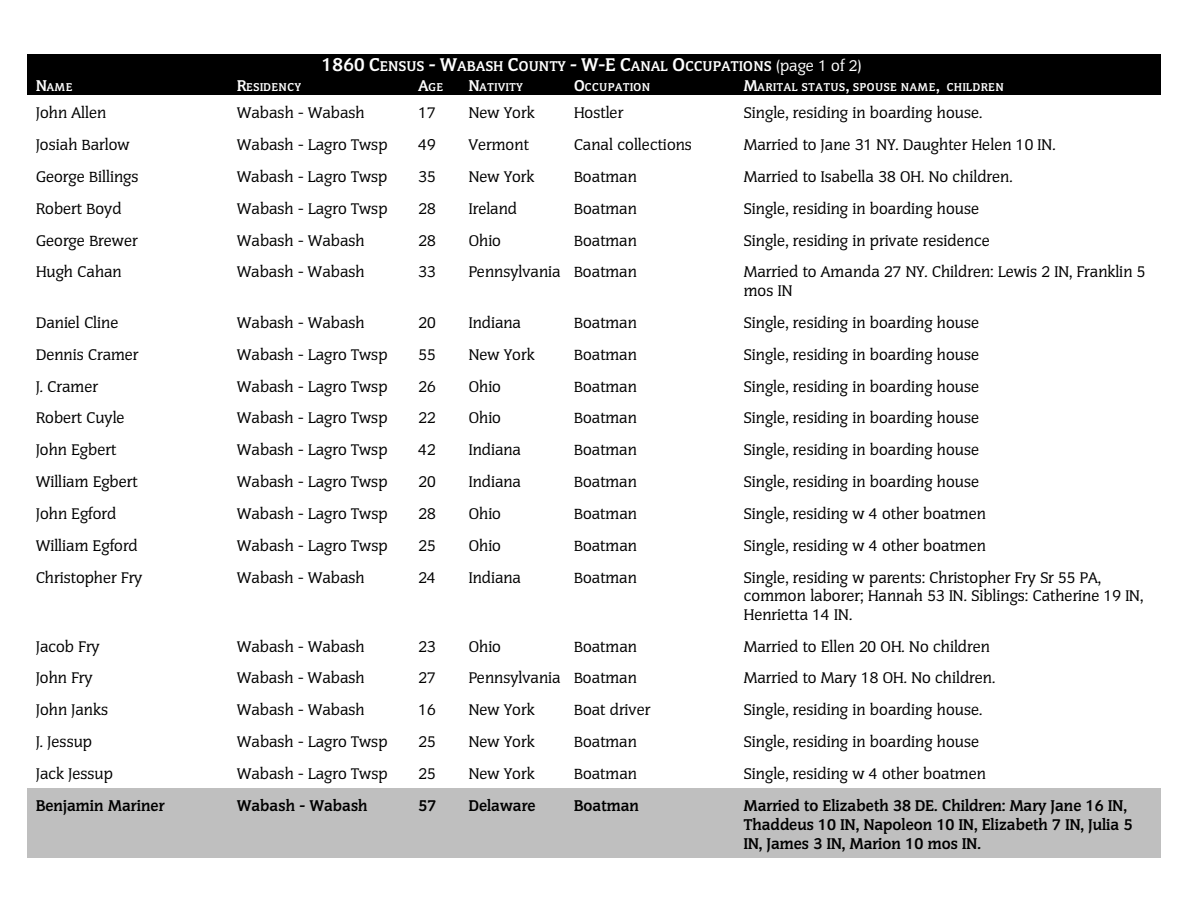
<style>
.page{position:relative;width:1188px;height:918px;background:#fff}
.page>*{position:absolute;margin:0;border:0;box-sizing:border-box;transform-origin:0 0}
.t1{font:16.5px/18.6px "Senate";letter-spacing:.005em;color:#000}
.t2{font:700 16.5px/18.8px "Senate";letter-spacing:.005em;color:#000}
.t3{font:700 15px "Senate";letter-spacing:.035em;color:#fff}
.t4{font:700 12px "Senate";letter-spacing:.07em;color:#fff}
.s1{font-size:19.5px}
.s2{font-weight:400;font-size:16.5px}
.s3{font-size:16.5px}
</style>
<div class="page">
<div style="left:27px;top:54px;width:1134px;height:22px;background:#000"></div>
<div style="left:27px;top:76px;width:201px;height:19px;background:#000"></div>
<div style="left:228px;top:76px;width:181px;height:19px;background:#000"></div>
<div style="left:410px;top:76px;width:50px;height:19px;background:#000"></div>
<div style="left:460px;top:76px;width:105px;height:19px;background:#000"></div>
<div style="left:565px;top:76px;width:170px;height:19px;background:#000"></div>
<div style="left:735px;top:76px;width:426px;height:19px;background:#000"></div>
<div style="left:27px;top:788px;width:201px;height:69px;background:#bfbfbf"></div>
<div style="left:228px;top:788px;width:181px;height:69px;background:#bfbfbf"></div>
<div style="left:410px;top:788px;width:50px;height:69px;background:#bfbfbf"></div>
<div style="left:460px;top:788px;width:105px;height:69px;background:#bfbfbf"></div>
<div style="left:565px;top:788px;width:170px;height:69px;background:#bfbfbf"></div>
<div style="left:735px;top:788px;width:426px;height:69px;background:#bfbfbf"></div>
<p class="t3" style="left:322px;top:58px;width:541px"><span class="s1">1860 C</span>ENSUS <span class="s1">- W</span>ABASH <span class="s1">C</span>OUNTY <span class="s1">- W-E C</span>ANAL <span class="s1">O</span>CCUPATIONS <span class="s2">(page 1 of 2)</span></p>
<p class="t4" style="left:36px;top:81px;width:38px"><span class="s3">N</span>AME</p>
<p class="t4" style="left:237px;top:81px;width:66px"><span class="s3">R</span>ESIDENCY</p>
<p class="t4" style="left:418px;top:81px;width:26px"><span class="s3">A</span>GE</p>
<p class="t4" style="left:469px;top:81px;width:55px"><span class="s3">N</span>ATIVITY</p>
<p class="t4" style="left:574px;top:81px;width:78px"><span class="s3">O</span>CCUPATION</p>
<p class="t4" style="left:744px;top:81px;width:261px"><span class="s3">M</span>ARITAL STATUS<span class="s3">,</span> SPOUSE NAME<span class="s3">,</span> CHILDREN</p>
<p class="t1" style="left:36px;top:104px;width:72px">John Allen</p>
<p class="t1" style="left:237px;top:104px;width:129px">Wabash - Wabash</p>
<p class="t1" style="left:418px;top:104px;width:19px">17</p>
<p class="t1" style="left:469px;top:104px;width:67px">New York</p>
<p class="t1" style="left:574px;top:104px;width:51px">Hostler</p>
<p class="t1" style="left:744px;top:104px;width:240px">Single, residing in boarding house.</p>
<p class="t1" style="left:36px;top:136px;width:95px">Josiah Barlow</p>
<p class="t1" style="left:237px;top:136px;width:152px">Wabash - Lagro Twsp</p>
<p class="t1" style="left:418px;top:136px;width:19px">49</p>
<p class="t1" style="left:469px;top:136px;width:62px">Vermont</p>
<p class="t1" style="left:574px;top:136px;width:119px">Canal collections</p>
<p class="t1" style="left:744px;top:136px;width:313px">Married to Jane 31 NY. Daughter Helen 10 IN.</p>
<p class="t1" style="left:36px;top:168px;width:104px">George Billings</p>
<p class="t1" style="left:237px;top:168px;width:152px">Wabash - Lagro Twsp</p>
<p class="t1" style="left:418px;top:168px;width:19px">35</p>
<p class="t1" style="left:469px;top:168px;width:67px">New York</p>
<p class="t1" style="left:574px;top:168px;width:64px">Boatman</p>
<p class="t1" style="left:744px;top:168px;width:270px">Married to Isabella 38 OH. No children.</p>
<p class="t1" style="left:36px;top:200px;width:87px">Robert Boyd</p>
<p class="t1" style="left:237px;top:200px;width:152px">Wabash - Lagro Twsp</p>
<p class="t1" style="left:418px;top:200px;width:19px">28</p>
<p class="t1" style="left:469px;top:200px;width:50px">Ireland</p>
<p class="t1" style="left:574px;top:200px;width:65px">Boatman</p>
<p class="t1" style="left:744px;top:200px;width:237px">Single, residing in boarding house</p>
<p class="t1" style="left:36px;top:232px;width:103px">George Brewer</p>
<p class="t1" style="left:237px;top:232px;width:129px">Wabash - Wabash</p>
<p class="t1" style="left:418px;top:232px;width:19px">28</p>
<p class="t1" style="left:469px;top:232px;width:34px">Ohio</p>
<p class="t1" style="left:574px;top:232px;width:65px">Boatman</p>
<p class="t1" style="left:744px;top:232px;width:247px">Single, residing in private residence</p>
<p class="t1" style="left:36px;top:263px;width:87px">Hugh Cahan</p>
<p class="t1" style="left:237px;top:263px;width:129px">Wabash - Wabash</p>
<p class="t1" style="left:418px;top:263px;width:19px">33</p>
<p class="t1" style="left:469px;top:263px;width:170px">Pennsylvania Boatman</p>
<p class="t1" style="left:744px;top:263px;width:403px">Married to Amanda 27 NY. Children: Lewis 2 IN, Franklin 5 mos IN</p>
<p class="t1" style="left:36px;top:314px;width:84px">Daniel Cline</p>
<p class="t1" style="left:237px;top:314px;width:129px">Wabash - Wabash</p>
<p class="t1" style="left:418px;top:314px;width:19px">20</p>
<p class="t1" style="left:469px;top:314px;width:54px">Indiana</p>
<p class="t1" style="left:574px;top:314px;width:65px">Boatman</p>
<p class="t1" style="left:744px;top:314px;width:237px">Single, residing in boarding house</p>
<p class="t1" style="left:36px;top:346px;width:104px">Dennis Cramer</p>
<p class="t1" style="left:237px;top:346px;width:152px">Wabash - Lagro Twsp</p>
<p class="t1" style="left:418px;top:346px;width:19px">55</p>
<p class="t1" style="left:469px;top:346px;width:67px">New York</p>
<p class="t1" style="left:574px;top:346px;width:65px">Boatman</p>
<p class="t1" style="left:744px;top:346px;width:237px">Single, residing in boarding house</p>
<p class="t1" style="left:36px;top:378px;width:63px">J. Cramer</p>
<p class="t1" style="left:237px;top:378px;width:152px">Wabash - Lagro Twsp</p>
<p class="t1" style="left:418px;top:378px;width:19px">26</p>
<p class="t1" style="left:469px;top:378px;width:34px">Ohio</p>
<p class="t1" style="left:574px;top:378px;width:65px">Boatman</p>
<p class="t1" style="left:744px;top:378px;width:237px">Single, residing in boarding house</p>
<p class="t1" style="left:36px;top:409px;width:90px">Robert Cuyle</p>
<p class="t1" style="left:237px;top:409px;width:152px">Wabash - Lagro Twsp</p>
<p class="t1" style="left:418px;top:409px;width:19px">22</p>
<p class="t1" style="left:469px;top:409px;width:34px">Ohio</p>
<p class="t1" style="left:574px;top:409px;width:65px">Boatman</p>
<p class="t1" style="left:744px;top:409px;width:237px">Single, residing in boarding house</p>
<p class="t1" style="left:36px;top:441px;width:82px">John Egbert</p>
<p class="t1" style="left:237px;top:441px;width:152px">Wabash - Lagro Twsp</p>
<p class="t1" style="left:418px;top:441px;width:19px">42</p>
<p class="t1" style="left:469px;top:441px;width:54px">Indiana</p>
<p class="t1" style="left:574px;top:441px;width:65px">Boatman</p>
<p class="t1" style="left:744px;top:441px;width:237px">Single, residing in boarding house</p>
<p class="t1" style="left:36px;top:473px;width:103px">William Egbert</p>
<p class="t1" style="left:237px;top:473px;width:152px">Wabash - Lagro Twsp</p>
<p class="t1" style="left:418px;top:473px;width:19px">20</p>
<p class="t1" style="left:469px;top:473px;width:54px">Indiana</p>
<p class="t1" style="left:574px;top:473px;width:65px">Boatman</p>
<p class="t1" style="left:744px;top:473px;width:237px">Single, residing in boarding house</p>
<p class="t1" style="left:36px;top:505px;width:82px">John Egford</p>
<p class="t1" style="left:237px;top:505px;width:152px">Wabash - Lagro Twsp</p>
<p class="t1" style="left:419px;top:505px;width:19px">28</p>
<p class="t1" style="left:469px;top:505px;width:34px">Ohio</p>
<p class="t1" style="left:574px;top:505px;width:65px">Boatman</p>
<p class="t1" style="left:744px;top:505px;width:244px">Single, residing w 4 other boatmen</p>
<p class="t1" style="left:36px;top:537px;width:103px">William Egford</p>
<p class="t1" style="left:237px;top:537px;width:152px">Wabash - Lagro Twsp</p>
<p class="t1" style="left:419px;top:537px;width:19px">25</p>
<p class="t1" style="left:469px;top:537px;width:34px">Ohio</p>
<p class="t1" style="left:574px;top:537px;width:65px">Boatman</p>
<p class="t1" style="left:744px;top:537px;width:244px">Single, residing w 4 other boatmen</p>
<p class="t1" style="left:36px;top:569px;width:108px">Christopher Fry</p>
<p class="t1" style="left:237px;top:569px;width:129px">Wabash - Wabash</p>
<p class="t1" style="left:418px;top:569px;width:19px">24</p>
<p class="t1" style="left:469px;top:569px;width:54px">Indiana</p>
<p class="t1" style="left:574px;top:569px;width:65px">Boatman</p>
<p class="t1" style="left:744px;top:569px;width:401px">Single, residing w parents: Christopher Fry Sr 55 PA, common laborer; Hannah 53 IN. Siblings: Catherine 19 IN,<br>Henrietta 14 IN.</p>
<p class="t1" style="left:36px;top:638px;width:65px">Jacob Fry</p>
<p class="t1" style="left:237px;top:638px;width:129px">Wabash - Wabash</p>
<p class="t1" style="left:418px;top:638px;width:19px">23</p>
<p class="t1" style="left:469px;top:638px;width:34px">Ohio</p>
<p class="t1" style="left:574px;top:638px;width:65px">Boatman</p>
<p class="t1" style="left:744px;top:638px;width:248px">Married to Ellen 20 OH. No children</p>
<p class="t1" style="left:36px;top:670px;width:58px">John Fry</p>
<p class="t1" style="left:237px;top:670px;width:129px">Wabash - Wabash</p>
<p class="t1" style="left:418px;top:670px;width:19px">27</p>
<p class="t1" style="left:469px;top:670px;width:170px">Pennsylvania Boatman</p>
<p class="t1" style="left:744px;top:670px;width:253px">Married to Mary 18 OH. No children.</p>
<p class="t1" style="left:36px;top:701px;width:74px">John Janks</p>
<p class="t1" style="left:237px;top:701px;width:129px">Wabash - Wabash</p>
<p class="t1" style="left:418px;top:701px;width:19px">16</p>
<p class="t1" style="left:469px;top:701px;width:67px">New York</p>
<p class="t1" style="left:574px;top:701px;width:78px">Boat driver</p>
<p class="t1" style="left:744px;top:701px;width:240px">Single, residing in boarding house.</p>
<p class="t1" style="left:36px;top:733px;width:57px">J. Jessup</p>
<p class="t1" style="left:237px;top:733px;width:152px">Wabash - Lagro Twsp</p>
<p class="t1" style="left:418px;top:733px;width:19px">25</p>
<p class="t1" style="left:469px;top:733px;width:67px">New York</p>
<p class="t1" style="left:574px;top:733px;width:65px">Boatman</p>
<p class="t1" style="left:744px;top:733px;width:237px">Single, residing in boarding house</p>
<p class="t1" style="left:36px;top:765px;width:78px">Jack Jessup</p>
<p class="t1" style="left:237px;top:765px;width:152px">Wabash - Lagro Twsp</p>
<p class="t1" style="left:419px;top:765px;width:19px">25</p>
<p class="t1" style="left:469px;top:765px;width:67px">New York</p>
<p class="t1" style="left:574px;top:765px;width:65px">Boatman</p>
<p class="t1" style="left:744px;top:765px;width:244px">Single, residing w 4 other boatmen</p>
<p class="t2" style="left:36px;top:797px;width:130px">Benjamin Mariner</p>
<p class="t2" style="left:237px;top:797px;width:132px">Wabash - Wabash</p>
<p class="t2" style="left:418px;top:797px;width:20px">57</p>
<p class="t2" style="left:469px;top:797px;width:68px">Delaware</p>
<p class="t2" style="left:574px;top:797px;width:66px">Boatman</p>
<p class="t2" style="left:744px;top:797px;width:390px">Married to Elizabeth 38 DE. Children: Mary Jane 16 IN,<br>Thaddeus 10 IN, Napoleon 10 IN, Elizabeth 7 IN, Julia 5<br>IN, James 3 IN, Marion 10 mos IN.</p>
</div>
